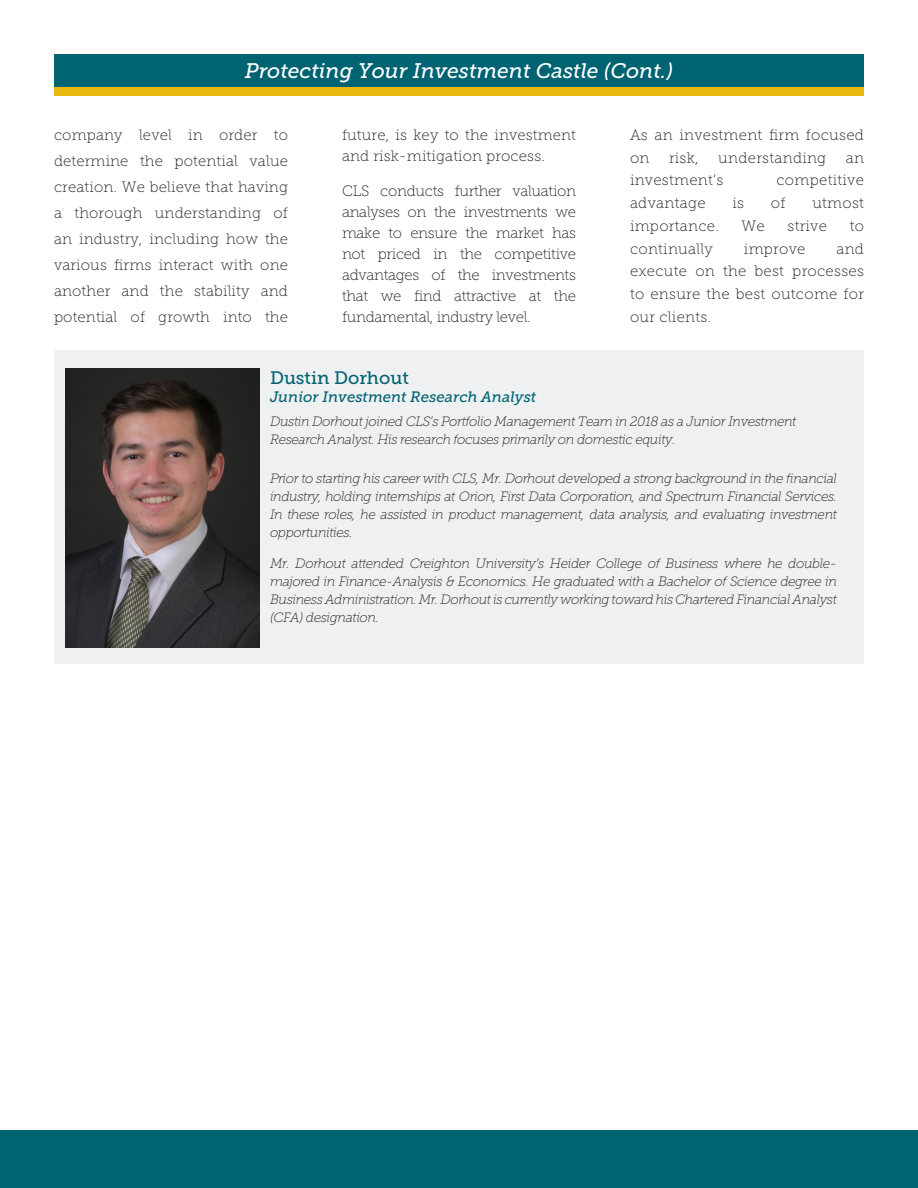
<style>
.page{position:relative;width:918px;height:1188px;background:#fff}
.page>*{position:absolute;margin:0;border:0;box-sizing:border-box;transform-origin:0 0}
.WMR_Headline{font:italic 21px "Museo Slab 500";color:#fff}
.Author_Name_Style{font:18px "Museo Slab 500";color:#006372}
.WMR_Body_Copy{font:15px/26px "Museo Slab 100";letter-spacing:.02em;color:#231f20;text-align:justify}
.Author_Name_Style-2{font:italic 15px "Museo Slab 500";color:#006372}
.Author_Bio_Style{font:italic 13.5px/18px "Museo Slab 100";letter-spacing:-.03em;color:#231f20;text-align:justify}
.Author_Name_Style-3{font:italic 13.5px/18px "Museo Slab 100";letter-spacing:-.03em;color:#231f20}
</style>
<div class="page">
<div style="left:0;top:1131px;width:918px;height:57px;background:#006372"></div>
<div style="left:54px;top:86px;width:810px;height:10px;background:#e8b80e"></div>
<div style="left:54px;top:54px;width:810px;height:32px;background:#006372"></div>
<div style="left:54px;top:350px;width:810px;height:313px;background:#eff0f1"></div>
<img style="left:65px;top:369px;width:195px;height:278px">
<p class="WMR_Headline" style="left:245px;top:59px;width:430px">Protecting Your Investment Castle (Cont.)</p>
<p class="WMR_Body_Copy" style="left:54px;top:122px;width:236px">company level in order to determine the potential value creation. We believe that having a thorough understanding of an industry, including how the various firms interact with one another and the stability and potential of growth into the</p>
<p class="WMR_Body_Copy" style="left:342px;top:125px;width:236px;line-height:21px">future, is key to the investment and risk-mitigation process.</p>
<p class="WMR_Body_Copy" style="left:342px;top:180px;width:236px;line-height:21px">CLS conducts further valuation analyses on the investments we make to ensure the market has not priced in the competitive advantages of the investments that we find attractive at the fundamental, industry level.</p>
<p class="WMR_Body_Copy" style="left:630px;top:124px;width:236px;line-height:22.6px">As an investment firm focused on</p>
<p class="WMR_Body_Copy" style="left:669px;top:145px;width:31px">risk,</p>
<p class="WMR_Body_Copy" style="left:718px;top:145px;width:109px">understanding</p>
<p class="WMR_Body_Copy" style="left:846px;top:145px;width:20px">an</p>
<p class="WMR_Body_Copy" style="left:630px;top:167px;width:95px">investment’s</p>
<p class="WMR_Body_Copy" style="left:777px;top:167px;width:89px">competitive</p>
<p class="WMR_Body_Copy" style="left:630px;top:190px;width:77px">advantage</p>
<p class="WMR_Body_Copy" style="left:732px;top:190px;width:13px">is</p>
<p class="WMR_Body_Copy" style="left:771px;top:190px;width:16px">of</p>
<p class="WMR_Body_Copy" style="left:812px;top:190px;width:53px">utmost</p>
<p class="WMR_Body_Copy" style="left:630px;top:213px;width:90px">importance.</p>
<p class="WMR_Body_Copy" style="left:742px;top:213px;width:25px">We</p>
<p class="WMR_Body_Copy" style="left:787px;top:213px;width:41px">strive</p>
<p class="WMR_Body_Copy" style="left:850px;top:213px;width:16px">to</p>
<p class="WMR_Body_Copy" style="left:630px;top:236px;width:85px">continually</p>
<p class="WMR_Body_Copy" style="left:744px;top:236px;width:63px">improve</p>
<p class="WMR_Body_Copy" style="left:630px;top:237px;width:236px;line-height:22.6px;text-indent:206px">and execute on the best processes to ensure the best outcome for our clients.</p>
<p class="Author_Name_Style" style="left:270px;top:367px;width:140px">Dustin Dorhout</p>
<p class="Author_Name_Style-2" style="left:270px;top:388px;width:268px">Junior Investment Research Analyst</p>
<p class="Author_Name_Style-3" style="left:270px;top:413px;width:528px">Dustin Dorhout joined CLS’s Portfolio Management Team in 2018 as a Junior Investment<br>Research Analyst. His research focuses primarily on domestic equity.</p>
<p class="Author_Bio_Style" style="left:270px;top:469px;width:569px">Prior to starting his career with CLS, Mr. Dorhout developed a strong background in the financial industry, holding internships at Orion, First Data Corporation, and Spectrum Financial Services.<br>In these roles, he assisted in product management, data analysis, and evaluating investment opportunities.</p>
<p class="Author_Bio_Style" style="left:270px;top:555px;width:568px">Mr. Dorhout attended Creighton University’s Heider College of Business where he double&shy;majored in Finance-Analysis &amp; Economics. He graduated with a Bachelor of Science degree in Business Administration. Mr. Dorhout is currently working toward his Chartered Financial Analyst (CFA) designation.</p>
</div>
